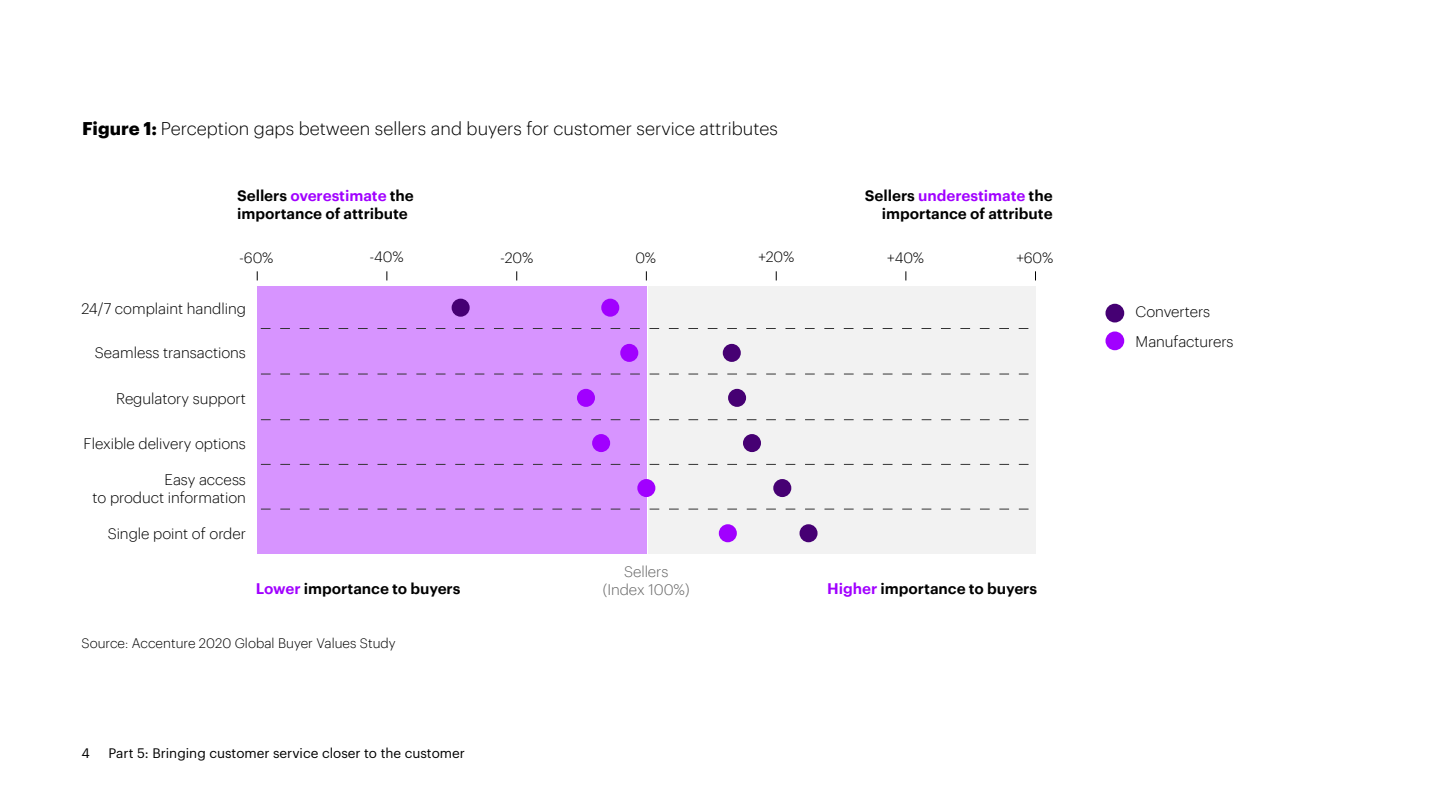
<style>
.page{position:relative;width:1440px;height:810px;background:#fff}
.page>*{position:absolute;margin:0;border:0;box-sizing:border-box;transform-origin:0 0}
.t1{font:300 18px "Graphik";color:#000}
.t2{font:300 15px/18px "Graphik";letter-spacing:-.005em;color:#000;text-align:right}
.t3{font:600 15px/18px "Graphik";letter-spacing:-.005em;color:#000}
.t4{font:300 15px/18px "Graphik";letter-spacing:-.005em;color:#666;text-align:center}
.t5{font:300 14.7px "Graphik";letter-spacing:-.01em;color:#000}
.t6{font:13.5px "Graphik";color:#000}
.t7{font:300 13.5px "Graphik";color:#000}
.s1{font-weight:700}
.s2{color:#a100ff}
</style>
<div class="page">
<div style="left:257px;top:286px;width:389px;height:268px;background:#d794ff"></div>
<div style="left:648px;top:286px;width:388px;height:268px;background:#f2f2f2"></div>
<div style="left:601px;top:299px;width:18px;height:18px;background:#a100ff;border-radius:50%"></div>
<div style="left:452px;top:299px;width:18px;height:18px;background:#460073;border-radius:50%"></div>
<div style="left:620px;top:344px;width:18px;height:18px;background:#a100ff;border-radius:50%"></div>
<div style="left:723px;top:344px;width:18px;height:18px;background:#460073;border-radius:50%"></div>
<div style="left:577px;top:389px;width:18px;height:18px;background:#a100ff;border-radius:50%"></div>
<div style="left:728px;top:389px;width:18px;height:18px;background:#460073;border-radius:50%"></div>
<div style="left:743px;top:434px;width:18px;height:18px;background:#460073;border-radius:50%"></div>
<div style="left:592px;top:434px;width:18px;height:18px;background:#a100ff;border-radius:50%"></div>
<div style="left:773px;top:479px;width:18px;height:18px;background:#460073;border-radius:50%"></div>
<div style="left:637px;top:479px;width:18px;height:18px;background:#a100ff;border-radius:50%"></div>
<div style="left:800px;top:524px;width:18px;height:18px;background:#460073;border-radius:50%"></div>
<div style="left:719px;top:524px;width:18px;height:18px;background:#a100ff;border-radius:50%"></div>
<svg style="left:261px;top:328px;width:768px;height:1px"></svg>
<svg style="left:261px;top:374px;width:768px;height:1px"></svg>
<svg style="left:261px;top:419px;width:768px;height:1px"></svg>
<svg style="left:261px;top:464px;width:768px;height:1px"></svg>
<svg style="left:261px;top:509px;width:768px;height:1px"></svg>
<div style="left:1106px;top:304px;width:18px;height:18px;background:#450073;border-radius:50%"></div>
<div style="left:1106px;top:332px;width:18px;height:18px;background:#a100ff;border-radius:50%"></div>
<p class="t1" style="left:82px;top:115px;width:697px"><span class="s1">Figure 1:</span> Perception gaps between sellers and buyers for customer service attributes</p>
<p class="t3" style="left:237px;top:186px;width:178px">Sellers <span class="s2">overestimate</span> the importance of attribute</p>
<p class="t3" style="left:865px;top:186px;width:189px;text-align:right">Sellers <span class="s2">underestimate</span> the importance of attribute</p>
<p class="t5" style="left:239px;top:247px;width:36px">-60%</p>
<p class="t5" style="left:370px;top:246px;width:36px">-40%</p>
<p class="t5" style="left:500px;top:247px;width:35px">-20%</p>
<p class="t5" style="left:635px;top:247px;width:22px">0%</p>
<p class="t5" style="left:758px;top:246px;width:38px">+20%</p>
<p class="t5" style="left:887px;top:247px;width:39px">+40%</p>
<p class="t5" style="left:1016px;top:247px;width:39px">+60%</p>
<p class="t2" style="left:82px;top:298px;width:166px">24/7 complaint handling</p>
<p class="t2" style="left:95px;top:342px;width:153px">Seamless transactions</p>
<p class="t2" style="left:116px;top:388px;width:131px">Regulatory support</p>
<p class="t2" style="left:84px;top:433px;width:164px">Flexible delivery options</p>
<p class="t2" style="left:92px;top:469px;width:155px">Easy access<br>to product information</p>
<p class="t2" style="left:108px;top:524px;width:140px">Single point of order</p>
<p class="t4" style="left:603px;top:561px;width:88px">Sellers (Index 100%)</p>
<p class="t3" style="left:256px;top:578px;width:206px"><span class="s2">Lower</span> importance to buyers</p>
<p class="t3" style="left:827px;top:578px;width:211px"><span class="s2">Higher</span> importance to buyers</p>
<p class="t7" style="left:82px;top:633px;width:316px">Source: Accenture 2020 Global Buyer Values Study</p>
<p class="t6" style="left:82px;top:743px;width:10px">4</p>
<p class="t6" style="left:109px;top:743px;width:358px">Part 5: Bringing customer service closer to the customer</p>
<p class="t2" style="left:1136px;top:295px;width:100px;line-height:30px;text-align:left">Converters<br>Manufacturers</p>
</div>
